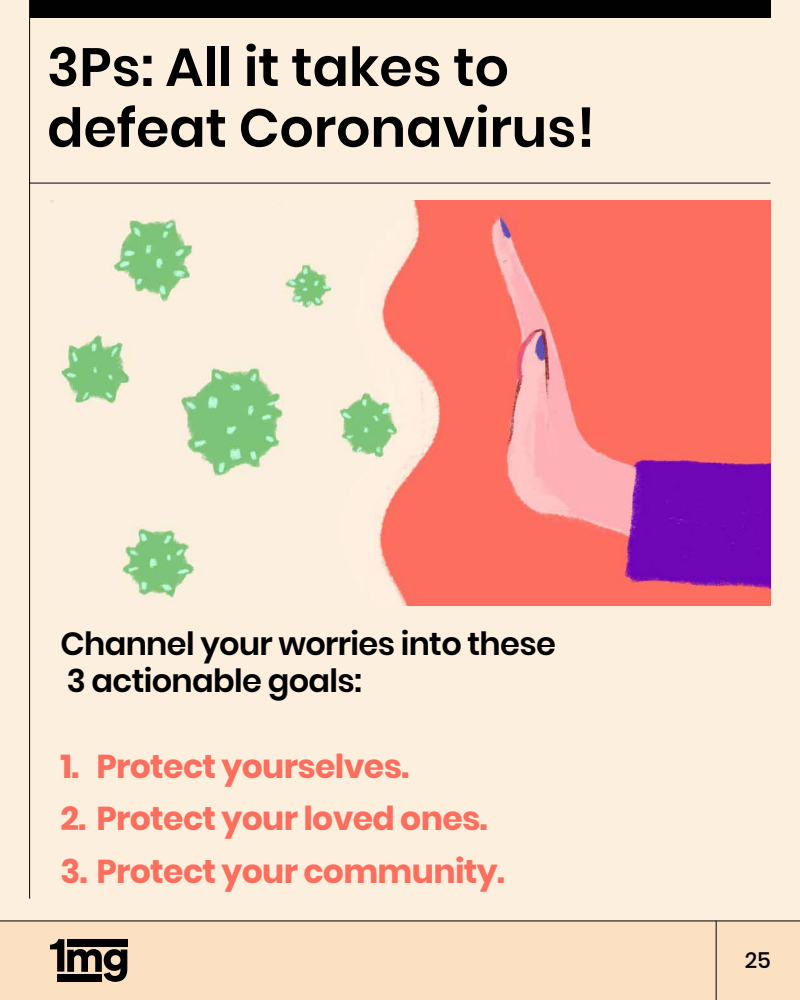
<style>
.page{position:relative;width:800px;height:1000px;background:#fcefde}
.page>*{position:absolute;margin:0;border:0;box-sizing:border-box;transform-origin:0 0}
.t1{font:600 53.7px/60.8px "Poppins";color:#000}
.t2{font:700 33px "Poppins";letter-spacing:-.02em;color:#fc6e5e}
.t3{font:600 32px/36.4px "Poppins";letter-spacing:-.02em;color:#000}
.t4{font:500 22px "Poppins";color:#000}
</style>
<div class="page">
<hr style="left:30px;top:183px;width:740px;height:1px;background:#010101">
<hr style="left:29px;top:0;width:1px;height:899px;background:#010101">
<div style="left:0;top:921px;width:800px;height:79px;background:#fbe1c2"></div>
<svg style="left:50px;top:939px;width:77px;height:43px"></svg>
<div style="left:57px;top:975px;width:45px;height:7px;background:#000"></div>
<div style="left:67px;top:939px;width:60px;height:7px;background:#000"></div>
<div style="left:30px;top:0;width:740px;height:18px;background:#010101"></div>
<img style="left:50px;top:201px;width:720px;height:405px">
<hr style="left:0;top:920px;width:800px;height:1px;background:#010101">
<hr style="left:716px;top:921px;width:1px;height:79px;background:#010101">
<h1 class="t1" style="left:47px;top:37px;width:549px">3Ps: All it takes to defeat Coronavirus!</h1>
<p class="t3" style="left:60px;top:626px;width:497px">Channel your worries into these<br>3 actionable goals:</p>
<p class="t2" style="left:60px;top:743px;width:350px">1. Protect yourselves.</p>
<p class="t2" style="left:60px;top:796px;width:429px">2. Protect your loved ones.</p>
<p class="t2" style="left:60px;top:848px;width:446px">3. Protect your community.</p>
<p class="t4" style="left:745px;top:945px;width:28px">25</p>
</div>
